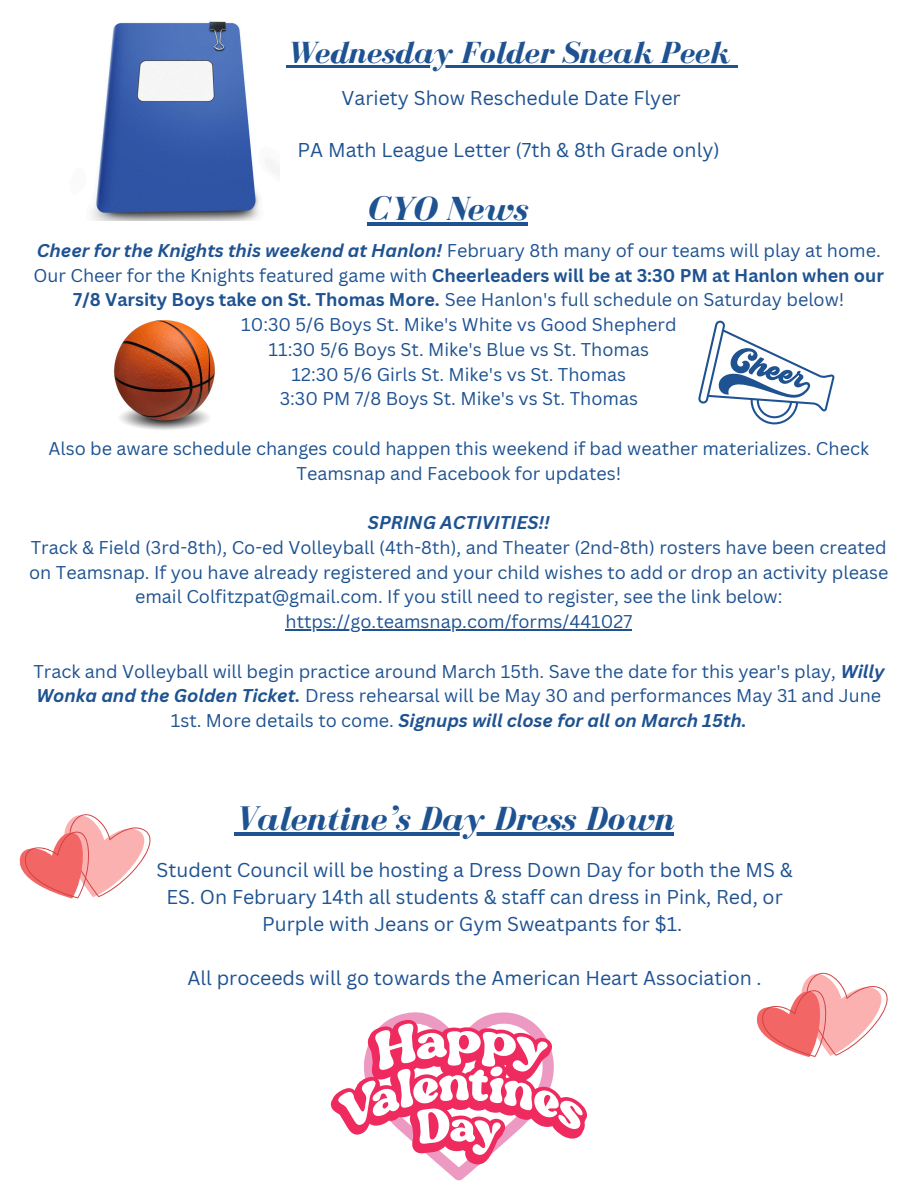
<style>
.page{position:relative;width:918px;height:1188px;background:#fff}
.page>*{position:absolute;margin:0;border:0;box-sizing:border-box;transform-origin:0 0}
.t1{font:italic 700 34.5px "Bodoni FLF";color:#1e5291}
.t2{font:italic 700 31.5px "Bodoni FLF";color:#1e5291}
.t3{font:19.5px "Canva Sans";color:#1e5291}
.t4{font:18px/24.8px "Canva Sans";color:#1e5291;text-align:center}
.t5{font:italic 700 18px "Canva Sans";color:#1e5291}
.s1{font-weight:700;font-style:italic}
.s2{font-weight:700}
</style>
<div class="page">
<img style="left:92px;top:21px;width:184px;height:200px">
<svg style="left:331px;top:1012px;width:256px;height:169px"></svg>
<svg style="left:19px;top:814px;width:132px;height:85px"></svg>
<svg style="left:756px;top:972px;width:132px;height:85px"></svg>
<img style="left:114px;top:320px;width:100px;height:110px">
<hr style="left:286px;top:629px;width:346px;height:1px;background:#1e5291">
<svg style="left:698px;top:320px;width:137px;height:104px"></svg>
<hr style="left:367px;top:223px;width:161px;height:3px;background:#1e5291">
<hr style="left:286px;top:66px;width:443px;height:2px;background:#1e5291">
<svg style="left:729px;top:66px;width:8px;height:2px"></svg>
<hr style="left:235px;top:832px;width:439px;height:4px;background:#1e5291">
<p class="t2" style="left:286px;top:36px;width:444px">Wednesday Folder Sneak Peek</p>
<h2 class="t3" style="left:342px;top:84px;width:341px">Variety Show Reschedule Date Flyer</h2>
<h1 class="t3" style="left:298px;top:136px;width:424px">PA Math League Letter (7th &amp; 8th Grade only)</h1>
<p class="t1" style="left:367px;top:191px;width:162px">CYO News</p>
<p class="t4" style="left:33px;top:238px;width:852px"><span class="s1">Cheer for the Knights this weekend at Hanlon!</span> February 8th many of our teams will play at home.<br>Our Cheer for the Knights featured game with <span class="s2">Cheerleaders will be at 3:30 PM at Hanlon when our<br>7/8 Varsity Boys take on St. Thomas More.</span> See Hanlon's full schedule on Saturday below!</p>
<p class="t4" style="left:241px;top:312px;width:437px">10:30 5/6 Boys St. Mike's White vs Good Shepherd</p>
<p class="t4" style="left:269px;top:337px;width:382px">11:30 5/6 Boys St. Mike's Blue vs St. Thomas</p>
<p class="t4" style="left:292px;top:361px;width:336px">12:30 5/6 Girls St. Mike's vs St. Thomas</p>
<p class="t4" style="left:280px;top:386px;width:360px">3:30 PM 7/8 Boys St. Mike's vs St. Thomas</p>
<p class="t4" style="left:49px;top:436px;width:822px">Also be aware schedule changes could happen this weekend if bad weather materializes. Check<br>Teamsnap and Facebook for updates!</p>
<p class="t5" style="left:368px;top:510px;width:183px">SPRING ACTIVITIES!!</p>
<p class="t4" style="left:29px;top:535px;width:861px">Track &amp; Field (3rd-8th), Co-ed Volleyball (4th-8th), and Theater (2nd-8th) rosters have been created on Teamsnap. If you have already registered and your child wishes to add or drop an activity please email Colfitzpat@gmail.com. If you still need to register, see the link below:</p>
<p class="t4" style="left:286px;top:609px;width:348px">https://go.teamsnap.com/forms/441027</p>
<p class="t4" style="left:33px;top:658px;width:853px">Track and Volleyball will begin practice around March 15th. Save the date for this year's play, <span class="s1">Willy<br>Wonka and the Golden Ticket.</span> Dress rehearsal will be May 30 and performances May 31 and June<br>1st. More details to come. <span class="s1">Signups will close for all on March 15th.</span></p>
<p class="t1" style="left:235px;top:800px;width:441px">Valentine’s Day Dress Down</p>
<p class="t3" style="left:157px;top:856px;width:638px">Student Council will be hosting a Dress Down Day for both the MS &amp;</p>
<h1 class="t3" style="left:166px;top:883px;width:618px">ES. On February 14th all students &amp; staff can dress in Pink, Red, or</h1>
<p class="t3" style="left:262px;top:910px;width:421px">Purple with Jeans or Gym Sweatpants for $1.</p>
<p class="t3" style="left:187px;top:964px;width:576px">All proceeds will go towards the American Heart Association .</p>
</div>
